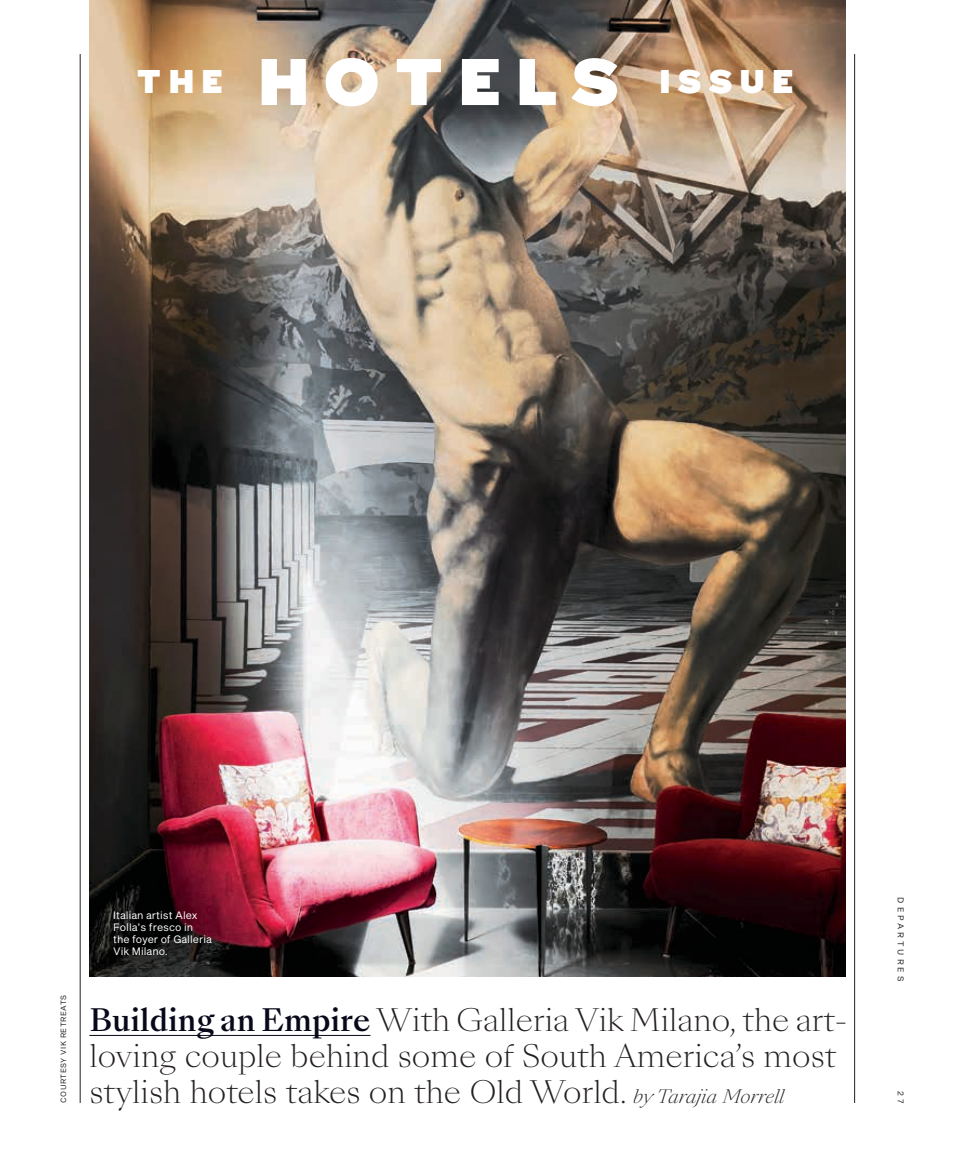
<style>
.page{position:relative;width:972px;height:1175px;background:#fff}
.page>*{position:absolute;margin:0;border:0;box-sizing:border-box;transform-origin:0 0}
.t1{font:300 30px/36px "Sang Bleu Kingdom";color:#231f20}
.t2{font:900 30px "Capo";letter-spacing:.2em;color:#fff}
.t3{font:10.5px/12px "Sequel Sans Book Body";color:#fff}
.t4{font:8.25px "Sequel Sans Book Body";letter-spacing:.36em;color:#231f20}
.t5{font:7.5px "Sequel Sans Book Body";letter-spacing:.06em;color:#231f20}
.s1{font-size:60px}
.s2{font-weight:500;color:#07091a}
.s3{font-style:italic;font-size:18px}
</style>
<div class="page">
<img style="left:89px;top:0;width:756px;height:976px">
<hr style="left:89px;top:1035px;width:281px;height:1px;background:#07091a">
<hr style="left:80px;top:54px;width:1px;height:1048px;background:#231f20">
<hr style="left:854px;top:54px;width:1px;height:1048px;background:#231f20">
<p class="t2" style="left:136px;top:61px;width:660px">THE <span class="s1">HOTELS</span> ISSUE</p>
<p class="t5" style="left:58px;top:1102px;width:109px;rotate:-90deg">COURTESY VIK RETREATS</p>
<p class="t3" style="left:113px;top:909px;width:100px">Italian artist Alex<br>Folla’s fresco in the foyer of Galleria<br>Vik Milano.</p>
<p class="t1" style="left:89px;top:1003px;width:760px"><span class="s2">Building an Empire</span> With Galleria Vik Milano, the art&shy;loving couple behind some of South America’s most</p>
<p class="t4" style="left:907px;top:897px;width:85px;rotate:90deg">DEPARTURES</p>
<p class="t1" style="left:89px;top:1075px;width:697px">stylish hotels takes on the Old World. <span class="s3">by Tarajia Morrell</span></p>
<p class="t4" style="left:907px;top:1090px;width:14px;rotate:90deg">2 7</p>
</div>
